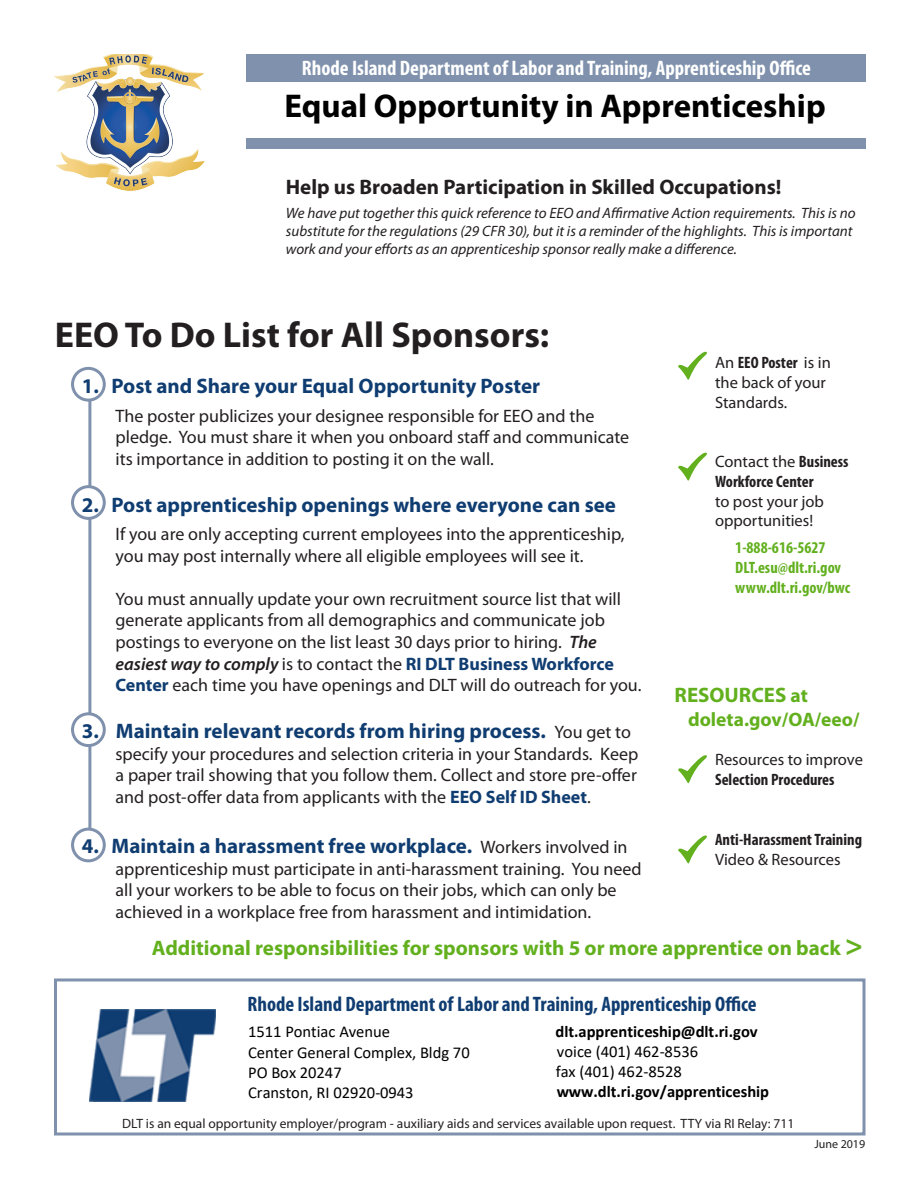
<style>
.page{position:relative;width:918px;height:1188px;background:#fff}
.page>*{position:absolute;margin:0;border:0;box-sizing:border-box;transform-origin:0 0}
.t1{font:700 36px "Myriad Pro";color:#231f20}
.t2{font:700 33px "Myriad Pro";color:#000}
.t3{font:700 21px "Myriad Pro";color:#103d71}
.t4{font:700 21px "Myriad Pro";color:#62b01e}
.t5{font:700 condensed 21px "Myriad Pro";color:#103d71}
.t6{font:700 condensed 21px "Myriad Pro";color:#fff}
.t7{font:700 21px "Myriad Pro";color:#231f20}
.t8{font:700 19.5px "Myriad Pro";color:#62b01e}
.t9{font:18px/21.6px "Myriad Pro";color:#231f20}
.t10{font:16.5px/20.1px "Calibri";color:#000}
.t11{font:16.5px/19.8px "Myriad Pro";color:#231f20}
.t12{font:700 condensed 16.5px/19.8px "Myriad Pro";color:#231f20}
.t13{font:700 16.5px "Calibri";letter-spacing:-.005em;color:#000}
.t14{font:700 condensed 16.5px "Myriad Pro";color:#62b01e}
.t15{font:italic 15px/18px "Myriad Pro";color:#231f20}
.t16{font:13.5px "Myriad Pro";color:#231f20}
.t17{font:12px "Myriad Pro";color:#231f20}
.s1{font-weight:600;font-style:italic}
.s2{font-weight:700;color:#103d71}
.s3{font-weight:400;font-size:18px;color:#231f20}
.s4{font-weight:700;font-stretch:condensed}
.s5{font-size:19.5px}
.s6{font-weight:400;font-stretch:normal}
.s7{font-size:30px}
</style>
<div class="page">
<div style="left:246px;top:139px;width:620px;height:10px;background:#7f91ac"></div>
<div style="left:54px;top:978px;width:812px;height:158px;border:3px solid #7f91ac"></div>
<img style="left:90px;top:1010px;width:126px;height:92px">
<hr style="left:88px;top:392px;width:3px;height:457px;background:#7f91ac">
<div style="left:73px;top:368px;width:31px;height:32px;background:#fff;border-radius:50%"></div>
<div style="left:71px;top:367px;width:35px;height:35px;border:3px solid #7f91ac;border-radius:50%"></div>
<div style="left:246px;top:54px;width:620px;height:28px;background:#7f91ac"></div>
<img style="left:55px;top:54px;width:150px;height:136px">
<div style="left:73px;top:487px;width:31px;height:31px;background:#fff;border-radius:50%"></div>
<div style="left:71px;top:485px;width:35px;height:35px;border:3px solid #7f91ac;border-radius:50%"></div>
<div style="left:73px;top:714px;width:31px;height:32px;background:#fff;border-radius:50%"></div>
<div style="left:71px;top:712px;width:35px;height:35px;border:3px solid #7f91ac;border-radius:50%"></div>
<div style="left:73px;top:829px;width:31px;height:32px;background:#fff;border-radius:50%"></div>
<div style="left:71px;top:828px;width:35px;height:34px;border:3px solid #7f91ac;border-radius:50%"></div>
<svg style="left:678px;top:352px;width:29px;height:28px"></svg>
<svg style="left:678px;top:453px;width:29px;height:28px"></svg>
<svg style="left:678px;top:755px;width:29px;height:28px"></svg>
<svg style="left:678px;top:835px;width:29px;height:28px"></svg>
<p class="t6" style="left:302px;top:55px;width:511px">Rhode Island Department of Labor and Training, Apprenticeship Office</p>
<p class="t2" style="left:284px;top:85px;width:543px">Equal Opportunity in Apprenticeship</p>
<p class="t7" style="left:286px;top:173px;width:497px">Help us Broaden Participation in Skilled Occupations!</p>
<p class="t15" style="left:286px;top:204px;width:571px">We have put together this quick reference to EEO and Affirmative Action requirements. This is no substitute for the regulations (29 CFR 30), but it is a reminder of the highlights. This is important work and your efforts as an apprenticeship sponsor really make a difference.</p>
<p class="t1" style="left:55px;top:311px;width:496px">EEO To Do List for All Sponsors:</p>
<p class="t3" style="left:82px;top:373px;width:460px">1. Post and Share your Equal Opportunity Poster</p>
<p class="t9" style="left:116px;top:405px;width:515px">The poster publicizes your designee responsible for EEO and the pledge. You must share it when you onboard staff and communicate its importance in addition to posting it on the wall.</p>
<p class="t3" style="left:82px;top:491px;width:536px">2. Post apprenticeship openings where everyone can see</p>
<p class="t9" style="left:116px;top:523px;width:511px">If you are only accepting current employees into the apprenticeship, you may post internally where all eligible employees will see it.</p>
<p class="t9" style="left:116px;top:588px;width:527px">You must annually update your own recruitment source list that will generate applicants from all demographics and communicate job postings to everyone on the list least 30 days prior to hiring. <span class="s1">The easiest way to comply</span> is to contact the <span class="s2">RI DLT Business Workforce Center</span> each time you have openings and DLT will do outreach for you.</p>
<p class="t3" style="left:82px;top:717px;width:551px">3. Maintain relevant records from hiring process. <span class="s3">You get to</span></p>
<p class="t9" style="left:116px;top:742px;width:524px;text-align:justify">specify your procedures and selection criteria in your Standards. Keep a paper trail showing that you follow them. Collect and store pre-offer and post-offer data from applicants with the <span class="s2">EEO Self ID Sheet</span>.</p>
<p class="t3" style="left:82px;top:832px;width:547px">4. Maintain a harassment free workplace. <span class="s3">Workers involved in</span></p>
<p class="t9" style="left:116px;top:858px;width:528px">apprenticeship must participate in anti-harassment training. You need all your workers to be able to focus on their jobs, which can only be achieved in a workplace free from harassment and intimidation.</p>
<p class="t11" style="left:715px;top:352px;width:117px">An <span class="s4">EEO Poster</span> is in the back of your<br>Standards.</p>
<p class="t11" style="left:715px;top:451px;width:135px">Contact the <span class="s4">Business<br>Workforce Center<br></span>to post your job opportunities!</p>
<p class="t14" style="left:735px;top:537px;width:92px">1-888-616-5627</p>
<p class="t14" style="left:735px;top:557px;width:107px">DLT.esu@dlt.ri.gov</p>
<p class="t14" style="left:735px;top:577px;width:116px">www.dlt.ri.gov/bwc</p>
<p class="t4" style="left:675px;top:682px;width:135px">RESOURCES <span class="s5">at</span></p>
<p class="t8" style="left:688px;top:706px;width:173px">doleta.gov/OA/eeo/</p>
<p class="t12" style="left:715px;top:750px;width:149px"><span class="s6">Resources to improve<br></span>Selection Procedures</p>
<p class="t12" style="left:715px;top:829px;width:149px">Anti-Harassment Training<br><span class="s6">Video &amp; Resources</span></p>
<p class="t4" style="left:152px;top:935px;width:713px">Additional responsibilities for sponsors with 5 or more apprentice on back <span class="s7">&gt;</span></p>
<p class="t5" style="left:248px;top:990px;width:511px">Rhode Island Department of Labor and Training, Apprenticeship Office</p>
<p class="t10" style="left:248px;top:1021px;width:223px">1511 Pontiac Avenue<br>Center General Complex, Bldg 70<br>PO Box 20247<br>Cranston, RI 02920-0943</p>
<p class="t13" style="left:556px;top:1020px;width:204px">dlt.apprenticeship@dlt.ri.gov</p>
<p class="t10" style="left:556px;top:1041px;width:144px">voice (401) 462-8536 fax (401) 462-8528</p>
<p class="t13" style="left:557px;top:1080px;width:214px">www.dlt.ri.gov/apprenticeship</p>
<p class="t16" style="left:122px;top:1115px;width:674px">DLT is an equal opportunity employer/program - auxiliary aids and services available upon request. TTY via RI Relay: 711</p>
<p class="t17" style="left:814px;top:1137px;width:52px">June 2019</p>
</div>
